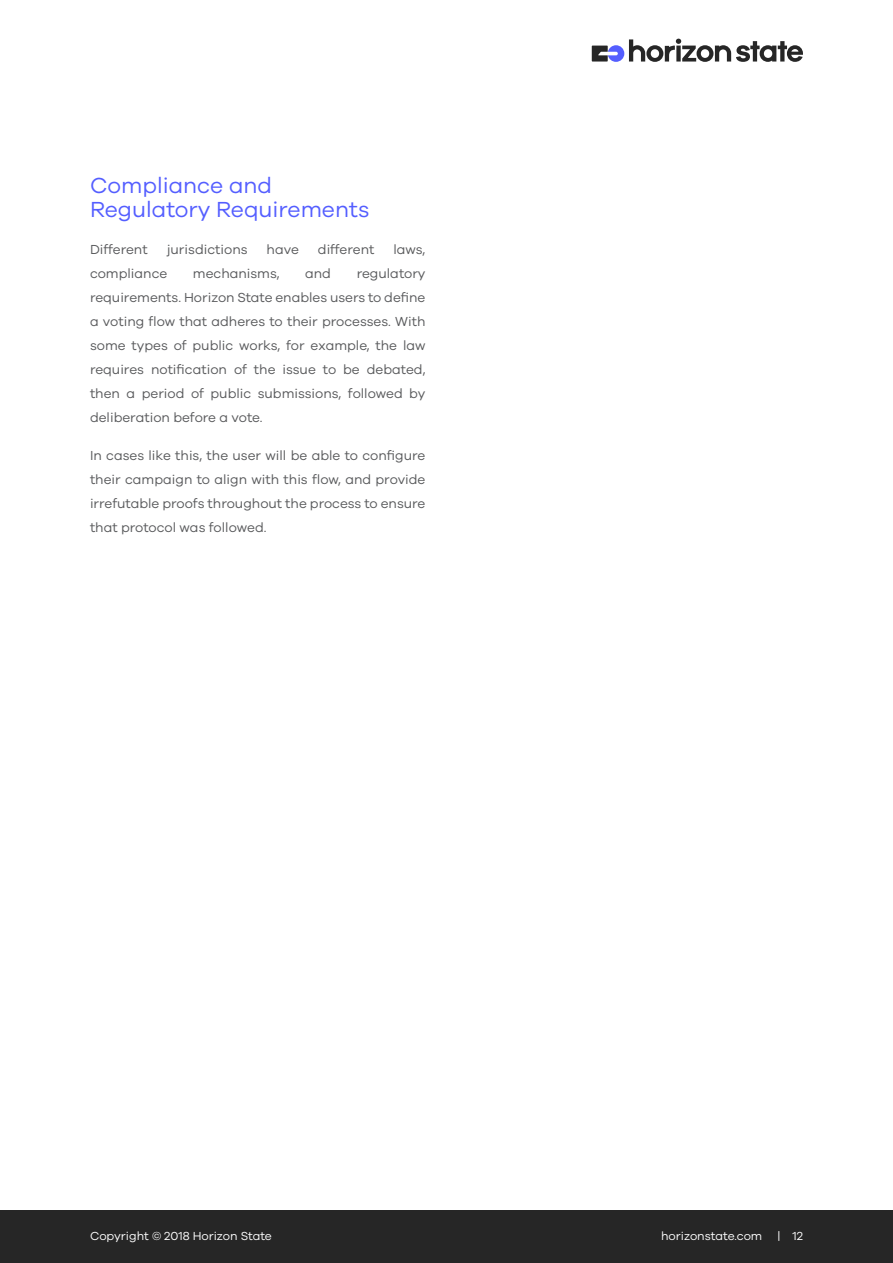
<style>
.page{position:relative;width:893px;height:1263px;background:#fff}
.page>*{position:absolute;margin:0;border:0;box-sizing:border-box;transform-origin:0 0}
.Heading_2{font:22.5px/24px "Galano Grotesque";color:#545eff}
.Body{font:13.5px/24px "Galano Grotesque";color:#58595b;text-align:justify}
.t1{font:12px "Galano Grotesque";color:#fff}
</style>
<div class="page">
<div style="left:0;top:1210px;width:893px;height:53px;background:#262626"></div>
<svg style="left:592px;top:39px;width:211px;height:23px"></svg>
<p class="Heading_2" style="left:90px;top:172px;width:281px">Compliance and<br>Regulatory Requirements</p>
<p class="Body" style="left:90px;top:237px;width:59px">Different</p>
<p class="Body" style="left:167px;top:237px;width:82px">jurisdictions</p>
<p class="Body" style="left:267px;top:237px;width:34px">have</p>
<p class="Body" style="left:318px;top:237px;width:58px">different</p>
<p class="Body" style="left:393px;top:237px;width:34px">laws,</p>
<p class="Body" style="left:90px;top:261px;width:79px">compliance</p>
<p class="Body" style="left:193px;top:261px;width:88px">mechanisms,</p>
<p class="Body" style="left:305px;top:261px;width:27px">and</p>
<p class="Body" style="left:90px;top:261px;width:337px;text-indent:267px">regulatory requirements. Horizon State enables users to define a voting flow that adheres to their processes. With some types of public works, for example, the law requires notification of the issue to be debated, then a period of public submissions, followed by deliberation before a vote.</p>
<p class="Body" style="left:90px;top:443px;width:337px">In cases like this, the user will be able to configure their campaign to align with this flow, and provide irrefutable proofs throughout the process to ensure that protocol was followed.</p>
<p class="t1" style="left:90px;top:1229px;width:183px">Copyright © 2018 Horizon State</p>
<p class="t1" style="left:661px;top:1229px;width:103px">horizonstate.com</p>
<p class="t1" style="left:777px;top:1229px;width:27px">| 12</p>
</div>
